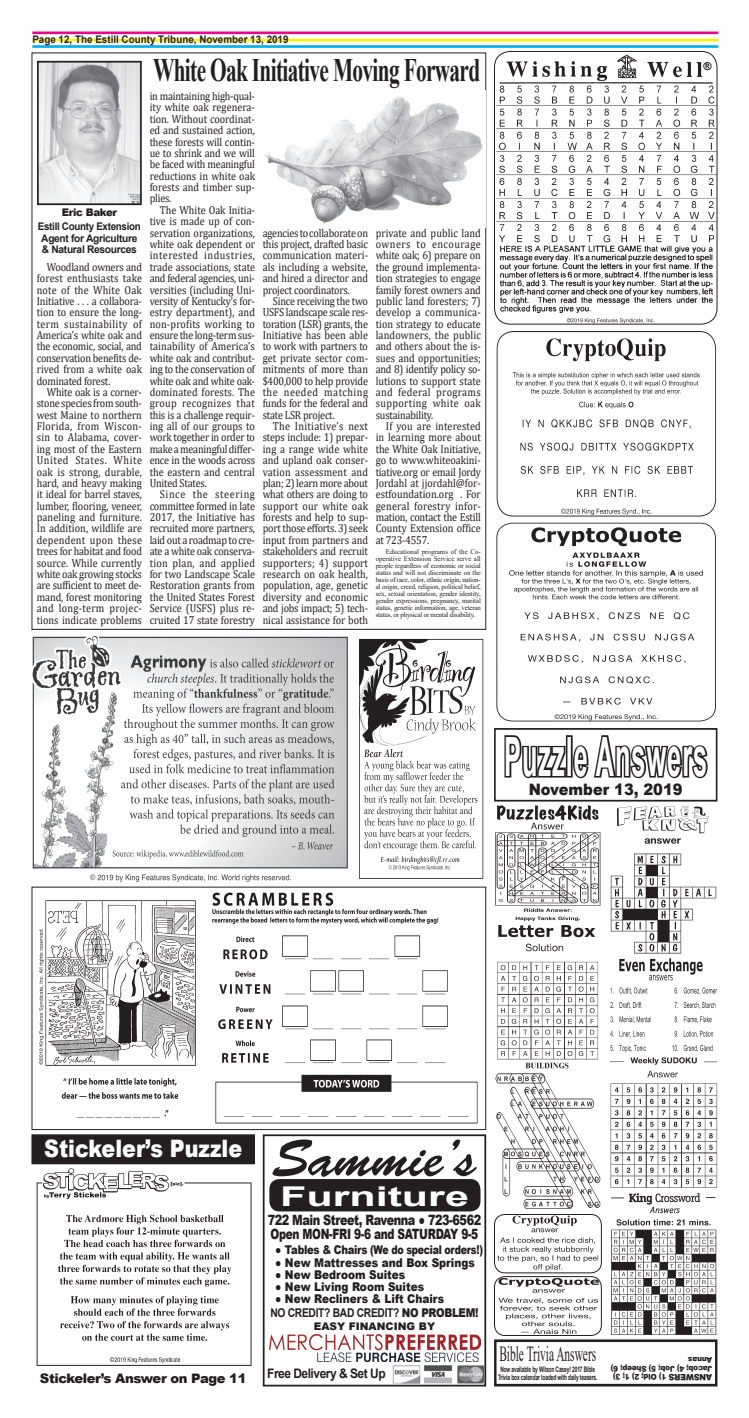
<style>
.page{position:relative;width:749px;height:1418px;background:#fff}
.page>*{position:absolute;margin:0;border:0;box-sizing:border-box;transform-origin:0 0}
.t1{font:700 54.25px "Arial";letter-spacing:.04em;color:#fff;scale:.46 1}
.t2{font:52.5px "Brush Script Std";color:#231f20}
.t3{font:700 32.81px "Times New Roman";letter-spacing:-.03em;color:#231f20;scale:.65 1}
.t4{font:700 27.21px "Arial";color:#fff;scale:1.58 1}
.t5{font:900 24.06px "Arial";color:#fff;scale:.86 1}
.t6{font:21.44px "Times New Roman";color:#231f20;scale:.53 1}
.t7{font:900 15.75px "Arial";color:#231f20;scale:.93 1}
.t8{font:900 14.17px "Arial";letter-spacing:-.04em;color:#231f20;scale:.79 1}
.t9{font:900 14.17px "Arial";letter-spacing:-.04em;color:#231f20;scale:.74 1}
.t10{font:900 13.12px "Arial";letter-spacing:-.03em;color:#231f20}
.t11{font:700 13.12px "Arial";letter-spacing:-.04em;color:#231f20;scale:.91 1}
.t12{font:900 12.08px "Arial";color:#231f20;scale:.87 1}
.t13{font:900 12.08px "Arial";letter-spacing:-.03em;color:#231f20;scale:.87 1}
.t14{font:700 12.08px "Arial";letter-spacing:-.03em;color:#231f20;scale:.85 1}
.t15{font:11.55px/11.4px "Cambria";letter-spacing:-.005em;color:#231f20;text-align:justify;scale:.88 1}
.t16{font:700 10.5px "Arial";color:#231f20;scale:.94 1}
.t17{font:700 10.5px/11.4px "Arial";letter-spacing:-.03em;color:#231f20}
.t18{font:700 10.5px "Arial";letter-spacing:-.03em;color:#231f20;scale:.93 1}
.t19{font:900 10.5px "Arial";color:#231f20}
.t20{font:900 10.5px "Arial";letter-spacing:-.03em;color:#231f20}
.t21{font:900 7.88px/8.8px "Arial";letter-spacing:-.025em;color:#231f20;scale:.93 1}
.t22{font:700 7.7px/8.8px "Arial";letter-spacing:-.02em;color:#231f20;text-align:center;scale:.63 1}
.t23{font:7px/7px "Times New Roman";letter-spacing:-.02em;color:#231f20;text-align:justify}
.s1{font-weight:900}
.s2{font-size:8.66px}
</style>
<div class="page">
<hr style="left:32px;top:32px;width:685px;height:2px;background:#ed028c">
<hr style="left:32px;top:39px;width:685px;height:2px;background:#fff101">
<hr style="left:32px;top:45px;width:685px;height:3px;background:#00aeef">
<div style="left:493px;top:1339px;width:224px;height:47px;border:3px solid #231f20"></div>
<svg style="left:504px;top:735px;width:204px;height:44px"></svg>
<div style="left:493px;top:728px;width:224px;height:73px;border:2px solid #231f20"></div>
<img style="left:495px;top:805px;width:106px;height:404px">
<img style="left:610px;top:806px;width:107px;height:148px">
<img style="left:610px;top:958px;width:107px;height:95px">
<img style="left:611px;top:1193px;width:106px;height:142px">
<img style="left:609px;top:1057px;width:108px;height:131px">
<img style="left:494px;top:1276px;width:107px;height:59px;border-radius:10px">
<div style="left:494px;top:1276px;width:107px;height:59px;border:1px solid #231f20;border-radius:10px"></div>
<img style="left:494px;top:1214px;width:107px;height:58px;border-radius:10px">
<div style="left:494px;top:1214px;width:107px;height:59px;border:1px solid #231f20;border-radius:10px"></div>
<img style="left:496px;top:331px;width:221px;height:391px">
<img style="left:494px;top:51px;width:222px;height:273px;border-radius:16px">
<div style="left:494px;top:51px;width:223px;height:273px;border:1px solid #231f20;border-radius:16px"></div>
<img style="left:36px;top:1168px;width:216px;height:198px">
<div style="left:32px;top:1134px;width:222px;height:29px;background:#231f20"></div>
<div style="left:31px;top:1134px;width:224px;height:30px;border:1px solid #231f20"></div>
<img style="left:392px;top:1365px;width:91px;height:18px">
<div style="left:262px;top:1134px;width:224px;height:252px;border:2px solid #231f20"></div>
<div style="left:269px;top:1179px;width:211px;height:32px;background:#231f20;border-radius:10px"></div>
<img style="left:269px;top:1334px;width:211px;height:27px">
<img style="left:40px;top:64px;width:99px;height:138px">
<div style="left:37px;top:61px;width:105px;height:144px;border:2px solid #231f20"></div>
<img style="left:32px;top:636px;width:316px;height:246px">
<img style="left:359px;top:638px;width:125px;height:241px">
<img style="left:39px;top:892px;width:439px;height:232px">
<div style="left:32px;top:886px;width:454px;height:244px;border:1px solid #231f20"></div>
<img style="left:265px;top:97px;width:218px;height:127px">
<p class="t16" style="left:32px;top:32px;width:274px">Page 12, The Estill County Tribune, November 13, 2019</p>
<p class="t3" style="left:153px;top:46px;width:504px">White Oak Initiative Moving Forward</p>
<p class="t15" style="left:149px;top:90px;width:121px">in maintaining high-qual&shy;ity white oak regenera&shy;tion. Without coordinat&shy;ed and sustained action, these forests will contin&shy;ue to shrink and we will be faced with meaningful reductions in white oak forests and timber sup&shy;plies.</p>
<p class="t15" style="left:149px;top:204px;width:121px;text-indent:10px">The White Oak Initia&shy;tive is made up of con&shy;servation organizations, white oak dependent or interested industries, trade associations, state and federal agencies, uni&shy;versities (including Uni&shy;versity of Kentucky’s for&shy;estry department), and non-profits working to ensure the long-termsus&shy;tainability of America’s white oak and contribut&shy;ing to the conservation of white oak and white oak&shy;dominated forests. The group recognizes that this is a challenge requir&shy;ing all of our groups to work together in order to make a meaningful differ&shy;ence in the woods across the eastern and central United States.</p>
<p class="t15" style="left:149px;top:488px;width:121px;text-indent:10px">Since the steering committee formed in late 2017, the Initiative has recruited more partners, laid out a roadmap to cre&shy;ate a white oak conserva&shy;tion plan, and applied for two Landscape Scale Restoration grants from the United States Forest</p>
<p class="t15" style="left:149px;top:602px;width:121px">Service (USFS) plus re&shy;cruited 17 state forestry</p>
<p class="t20" style="left:62px;top:205px;width:57px">Eric Baker</p>
<p class="t18" style="left:38px;top:219px;width:112px">Estill County Extension</p>
<p class="t17" style="left:41px;top:233px;width:98px">Agent for Agriculture &amp; Natural Resources</p>
<p class="t15" style="left:37px;top:261px;width:121px;text-indent:10px">Woodland owners and forest enthusiasts take note of the White Oak Initiative . . . a collabora&shy;tion to ensure the long&shy;term sustainability of America’s white oak and the economic, social, and conservation benefits de&shy;rived from a white oak dominated forest.</p>
<p class="t15" style="left:37px;top:386px;width:121px;text-indent:10px">White oak is a corner&shy;stone species from south&shy;west Maine to northern Florida, from Wiscon&shy;sin to Alabama, cover&shy;ing most of the Eastern United States. White oak is strong, durable, hard, and heavy making it ideal for barrel staves, lumber, flooring, veneer, paneling and furniture.<br>In addition, wildlife are dependent upon these trees for habitat and food source. While currently white oak growing stocks are sufficient to meet de&shy;mand, forest monitoring and long-term projec&shy;tions indicate problems</p>
<p class="t15" style="left:262px;top:227px;width:121px">agenciestocollaborateon this project, drafted basic</p>
<p class="t15" style="left:262px;top:250px;width:121px">communication materi&shy;als including a website, and hired a director and project coordinators.</p>
<p class="t15" style="left:262px;top:295px;width:121px;text-indent:10px">Since receiving the two USFS landscape scale res&shy;toration (LSR) grants, the Initiative has been able to work with partners to get private sector com&shy;mitments of more than $400,000 to help provide the needed matching funds for the federal and state LSR project.</p>
<p class="t15" style="left:262px;top:420px;width:121px;text-indent:10px">The Initiative’s next steps include: 1) prepar&shy;ing a range wide white and upland oak conser&shy;vation assessment and plan; 2) learn more about what others are doing to support our white oak forests and help to sup&shy;port those efforts. 3) seek input from partners and stakeholders and recruit supporters; 4) support research on oak health, population, age, genetic</p>
<p class="t15" style="left:262px;top:591px;width:121px">diversity and economic and jobs impact; 5) tech&shy;nical assistance for both</p>
<p class="t15" style="left:375px;top:227px;width:121px">private and public land</p>
<p class="t15" style="left:375px;top:238px;width:121px">owners to encourage white oak; 6) prepare on the ground implementa&shy;tion strategies to engage family forest owners and public land foresters; 7) develop a communica&shy;tion strategy to educate landowners, the public and others about the is&shy;sues and opportunities; and 8) identify policy so&shy;lutions to support state and federal programs supporting white oak sustainability.</p>
<p class="t15" style="left:375px;top:420px;width:121px;text-indent:10px">If you are interested in learning more about the White Oak Initiative, go to www.whiteoakini&shy;tiative.org or email Jordy Jordahl at jjordahl@for&shy;estfoundation.org . For general forestry infor&shy;mation, contact the Estill County Extension office at 723-4557.</p>
<p class="t23" style="left:375px;top:548px;width:107px;text-indent:10px">Educational programs of the Co&shy;operative Extension Service serve all people regardless of economic or social status and will not discriminate on the basis of race, color, ethnic origin, nation&shy;al origin, creed, religion, political belief, sex, sexual orientation, gender identity, gender expressions, pregnancy, marital status, genetic information, age, veteran status, or physical or mental disability.</p>
<p class="t1" style="left:504px;top:718px;width:442px">Puzzle Answers</p>
<p class="t7" style="left:528px;top:777px;width:167px">November 13, 2019</p>
<p class="t5" style="left:44px;top:1131px;width:232px">Stickeler’s Puzzle</p>
<p class="t2" style="left:272px;top:1129px;width:206px">Sammie’s</p>
<p class="t8" style="left:267px;top:1210px;width:271px">722 Main Street, Ravenna ● 723-6562</p>
<p class="t9" style="left:270px;top:1224px;width:282px">Open MON-FRI 9-6 and SATURDAY 9-5</p>
<p class="t13" style="left:275px;top:1241px;width:240px">● Tables &amp; Chairs (We do special orders!)</p>
<p class="t12" style="left:275px;top:1253px;width:231px">● New Mattresses and Box Springs</p>
<p class="t12" style="left:275px;top:1265px;width:151px">● New Bedroom Suites</p>
<p class="t12" style="left:275px;top:1278px;width:173px">● New Living Room Suites</p>
<p class="t12" style="left:275px;top:1290px;width:196px">● New Recliners &amp; Lift Chairs</p>
<p class="t14" style="left:270px;top:1304px;width:246px">NO CREDIT? BAD CREDIT? <span class="s1">NO PROBLEM!</span></p>
<p class="t19" style="left:313px;top:1319px;width:123px">EASY FINANCING BY</p>
<p class="t11" style="left:267px;top:1363px;width:132px">Free Delivery &amp; Set Up</p>
<p class="t4" style="left:280px;top:1177px;width:121px">Furniture</p>
<p class="t10" style="left:40px;top:1368px;width:208px">Stickeler’s Answer on Page 11</p>
<p class="t6" style="left:499px;top:1338px;width:184px">Bible Trivia Answers</p>
<p class="t22" style="left:497px;top:1364px;width:159px">Now available by Wilson Casey! 2017 Bible<br>Trivia box calendar loaded with daily teasers.</p>
<p class="t21" style="left:711px;top:1381px;width:111px;rotate:-180deg"><span class="s2">ANSWERS</span> 1) Old; 2) 1; 3)<br>Jacob; 4) Job; 5) Sheep; 6)<br>Annas</p>
</div>
